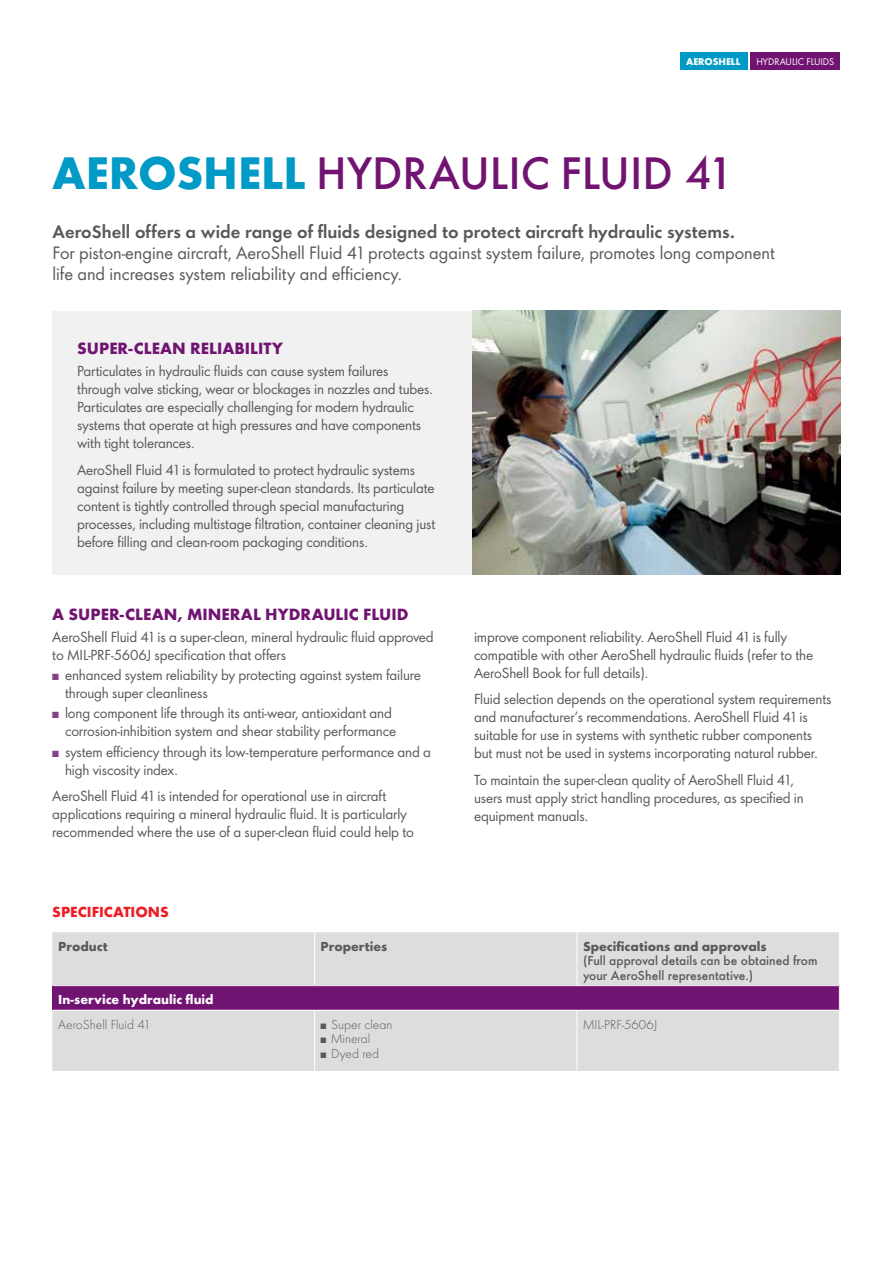
<style>
.page{position:relative;width:893px;height:1263px;background:#fff}
.page>*{position:absolute;margin:0;border:0;box-sizing:border-box;transform-origin:0 0}
.t1{font:500 42px "Shell";color:#711471}
.t2{font:16.5px/21px "Shell";color:#58595b}
.t3{font:800 16.5px "Shell";color:#58595b}
.t4{font:700 15px "Shell";color:#711471}
.t5{font:13.5px/18px "Shell";letter-spacing:-.01em;color:#58595b}
.t6{font:700 13.5px "Shell";color:#ed1d24}
.t7{font:500 12px/14.4px "Shell";color:#58595b}
.t8{font:300 12px "Shell";color:#58595b}
.t9{font:700 12px "Shell";color:#58595b}
.t10{font:700 12px "Shell";color:#fff}
.t11{font:9px "Shell";color:#fff}
.t12{font:700 9px "Shell";color:#fff}
.s1{font-weight:700;color:#009ac7}
.s2{color:#834386}
</style>
<div class="page">
<div style="left:52px;top:312px;width:788px;height:263px;background:#f1f1f2"></div>
<img style="left:472px;top:311px;width:368px;height:264px">
<div style="left:52px;top:932px;width:787px;height:139px;background:#dcddde"></div>
<div style="left:52px;top:986px;width:787px;height:24px;background:#711471"></div>
<svg style="left:839px;top:986px;width:1px;height:24px"></svg>
<hr style="left:314px;top:932px;width:1px;height:53px;background:#fff">
<hr style="left:577px;top:932px;width:1px;height:53px;background:#fff">
<hr style="left:52px;top:985px;width:263px;height:1px;background:#fff">
<hr style="left:315px;top:985px;width:262px;height:1px;background:#fff">
<hr style="left:577px;top:985px;width:263px;height:1px;background:#fff">
<hr style="left:52px;top:1010px;width:263px;height:1px;background:#fff">
<hr style="left:315px;top:1010px;width:262px;height:1px;background:#fff">
<hr style="left:577px;top:1010px;width:263px;height:1px;background:#fff">
<hr style="left:314px;top:1010px;width:1px;height:61px;background:#fff">
<hr style="left:577px;top:1010px;width:1px;height:61px;background:#fff">
<div style="left:680px;top:53px;width:68px;height:17px;background:#009ac7"></div>
<div style="left:750px;top:53px;width:90px;height:17px;background:#711471"></div>
<p class="t12" style="left:686px;top:54px;width:56px">AEROSHELL</p>
<p class="t11" style="left:756px;top:54px;width:79px">HYDRAULIC FLUIDS</p>
<h1 class="t1" style="left:52px;top:137px;width:679px"><span class="s1">AEROSHELL</span> HYDRAULIC FLUID 41</h1>
<p class="t3" style="left:53px;top:218px;width:684px">AeroShell offers a wide range of fluids designed to protect aircraft hydraulic systems.</p>
<p class="t2" style="left:53px;top:241px;width:724px">For piston-engine aircraft, AeroShell Fluid 41 protects against system failure, promotes long component life and increases system reliability and efficiency.</p>
<p class="t4" style="left:77px;top:335px;width:207px">SUPER-CLEAN RELIABILITY</p>
<p class="t5" style="left:77px;top:361px;width:357px">Particulates in hydraulic fluids can cause system failures through valve sticking, wear or blockages in nozzles and tubes.<br>Particulates are especially challenging for modern hydraulic systems that operate at high pressures and have components with tight tolerances.</p>
<p class="t5" style="left:77px;top:460px;width:360px">AeroShell Fluid 41 is formulated to protect hydraulic systems against failure by meeting super-clean standards. Its particulate content is tightly controlled through special manufacturing processes, including multistage filtration, container cleaning just before filling and clean-room packaging conditions.</p>
<p class="t4" style="left:52px;top:601px;width:358px">A SUPER-CLEAN, MINERAL HYDRAULIC FLUID</p>
<p class="t5" style="left:52px;top:627px;width:383px">AeroShell Fluid 41 is a super-clean, mineral hydraulic fluid approved to MIL-PRF-5606J specification that offers</p>
<p class="t5" style="left:65px;top:665px;width:358px;text-indent:-13px"><span class="s2">■</span> enhanced system reliability by protecting against system failure through super cleanliness</p>
<p class="t5" style="left:65px;top:704px;width:333px;text-indent:-13px"><span class="s2">■</span> long component life through its anti-wear, antioxidant and corrosion-inhibition system and shear stability performance</p>
<p class="t5" style="left:65px;top:742px;width:367px;text-indent:-13px"><span class="s2">■</span> system efficiency through its low-temperature performance and a high viscosity index.</p>
<p class="t5" style="left:52px;top:786px;width:363px">AeroShell Fluid 41 is intended for operational use in aircraft applications requiring a mineral hydraulic fluid. It is particularly recommended where the use of a super-clean fluid could help to</p>
<p class="t6" style="left:52px;top:901px;width:118px">SPECIFICATIONS</p>
<p class="t5" style="left:474px;top:627px;width:341px">improve component reliability. AeroShell Fluid 41 is fully compatible with other AeroShell hydraulic fluids (refer to the<br>AeroShell Book for full details).</p>
<p class="t5" style="left:474px;top:689px;width:359px">Fluid selection depends on the operational system requirements and manufacturer’s recommendations. AeroShell Fluid 41 is suitable for use in systems with synthetic rubber components but must not be used in systems incorporating natural rubber.</p>
<p class="t5" style="left:474px;top:770px;width:331px">To maintain the super-clean quality of AeroShell Fluid 41, users must apply strict handling procedures, as specified in equipment manuals.</p>
<p class="t9" style="left:58px;top:936px;width:51px">Product</p>
<p class="t9" style="left:321px;top:936px;width:68px">Properties</p>
<p class="t9" style="left:583px;top:936px;width:185px">Specifications and approvals</p>
<p class="t7" style="left:583px;top:952px;width:236px">(Full approval details can be obtained from your AeroShell representative.)</p>
<p class="t10" style="left:58px;top:990px;width:157px">In-service hydraulic fluid</p>
<p class="t8" style="left:58px;top:1016px;width:93px">AeroShell Fluid 41</p>
<p class="t8" style="left:321px;top:1016px;width:73px">■ Super clean</p>
<p class="t8" style="left:321px;top:1030px;width:51px">■ Mineral</p>
<p class="t8" style="left:321px;top:1044px;width:60px">■ Dyed red</p>
<p class="t8" style="left:583px;top:1016px;width:76px">MIL-PRF-5606J</p>
</div>
